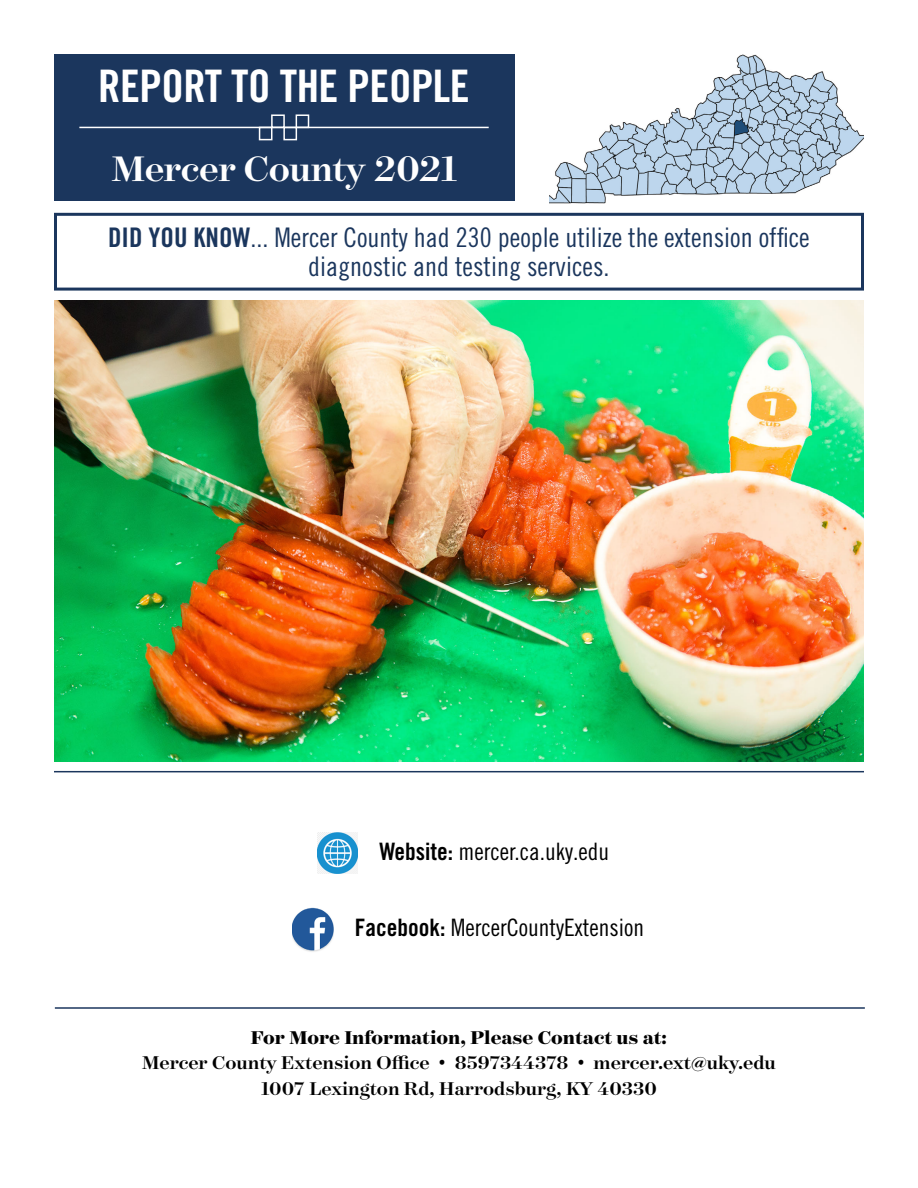
<style>
.page{position:relative;width:918px;height:1188px;background:#fff}
.page>*{position:absolute;margin:0;border:0;box-sizing:border-box;transform-origin:0 0}
.t1{font:44.85px "Trade Gothic LT Pro Bd Cn 20";letter-spacing:-.01em;color:#fff}
.t2{font:500 40.35px "Surveyor Display";letter-spacing:-.01em;color:#fff}
.t3{font:27px/28.5px "Trade Gothic LT Pro Cn 18";color:#1b365d;text-align:center}
.t4{font:24px "Trade Gothic LT Pro Cn 18";color:#000}
.t5{font:500 21px/25.2px "Surveyor Display";color:#000;text-align:center}
.t6{font:700 21px "Surveyor Display";color:#000}
.s1{font-family:"Trade Gothic LT Pro Bd Cn 20"}
</style>
<div class="page">
<div style="left:54px;top:54px;width:460px;height:147px;background:#1b365d"></div>
<div style="left:54px;top:213px;width:810px;height:78px;border:3px solid #1b365d"></div>
<hr style="left:79px;top:127px;width:410px;height:1px;background:#fff">
<div style="left:283px;top:127px;width:14px;height:13px;border:2px solid #fff"></div>
<div style="left:271px;top:114px;width:14px;height:14px;border:2px solid #fff"></div>
<div style="left:296px;top:114px;width:13px;height:14px;border:2px solid #fff"></div>
<div style="left:259px;top:127px;width:13px;height:13px;border:2px solid #fff"></div>
<hr style="left:54px;top:771px;width:810px;height:1px;background:#1b365d">
<hr style="left:55px;top:1007px;width:810px;height:2px;background:#1b365d">
<img style="left:54px;top:300px;width:810px;height:462px">
<img style="left:549px;top:54px;width:315px;height:150px">
<img style="left:317px;top:833px;width:41px;height:41px">
<img style="left:293px;top:908px;width:40px;height:44px">
<h1 class="t1" style="left:98px;top:58px;width:373px">REPORT TO THE PEOPLE</h1>
<h2 class="t2" style="left:112px;top:144px;width:347px">Mercer County 2021</h2>
<p class="t3" style="left:108px;top:223px;width:703px"><span class="s1">DID YOU KNOW</span>... Mercer County had 230 people utilize the extension office diagnostic and testing services.</p>
<p class="t4" style="left:379px;top:837px;width:231px"><span class="s1">Website:</span> mercer.ca.uky.edu</p>
<p class="t4" style="left:355px;top:913px;width:291px"><span class="s1">Facebook:</span> MercerCountyExtension</p>
<p class="t6" style="left:251px;top:1025px;width:418px">For More Information, Please Contact us at:</p>
<p class="t5" style="left:142px;top:1050px;width:635px">Mercer County Extension Office • 8597344378 • mercer.ext@uky.edu<br>1007 Lexington Rd, Harrodsburg, KY 40330</p>
</div>
